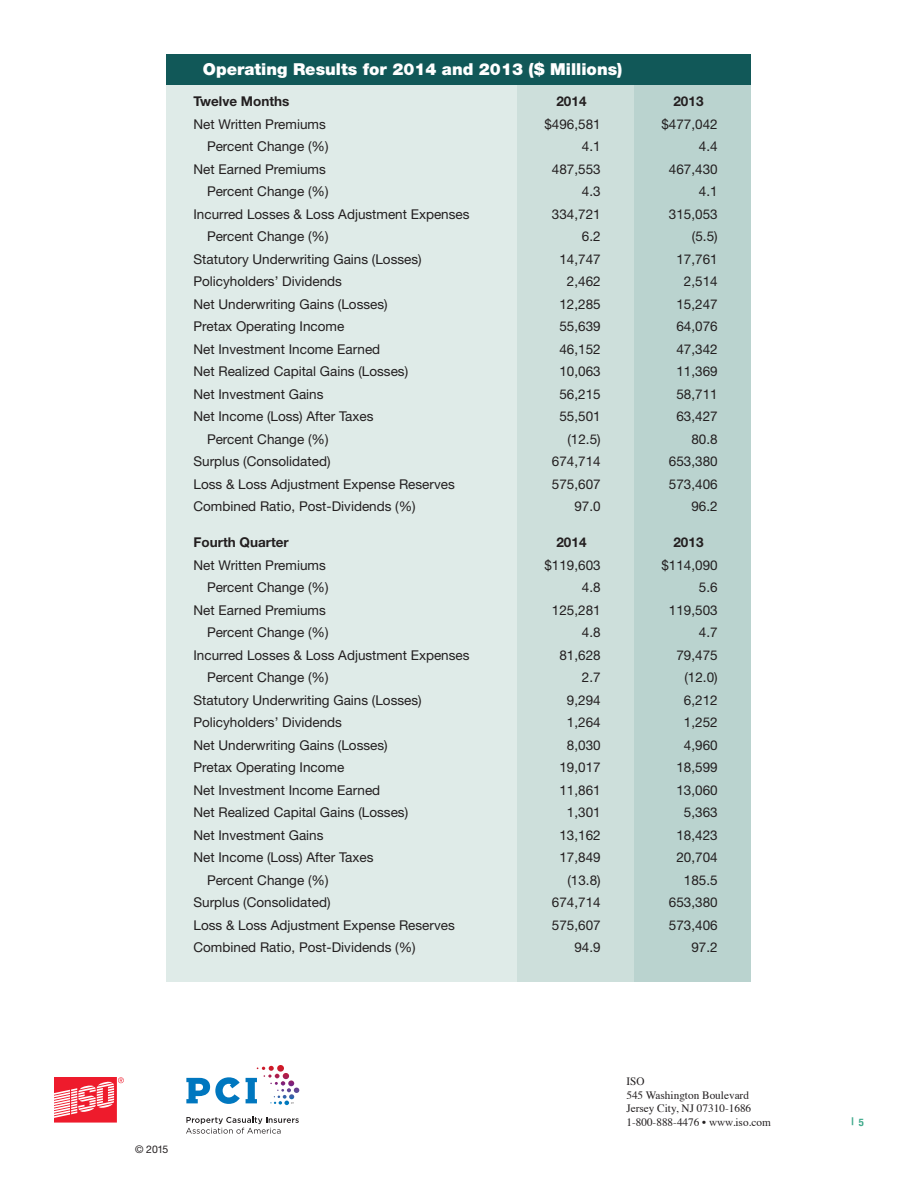
<style>
.page{position:relative;width:918px;height:1188px;background:#fff}
.page>*{position:absolute;margin:0;border:0;box-sizing:border-box;transform-origin:0 0}
.t1{font:900 16.5px "Helvetica Neue";color:#fff}
.t2{font:13.5px/22.5px "Helvetica Neue";color:#231f20}
.t3{font:700 13.5px "Helvetica Neue";color:#231f20}
.t4{font:11.25px "Times";color:#231f20}
.t5{font:10.5px "Helvetica Neue";color:#231f20}
.t6{font:700 condensed 10.5px "Helvetica Neue";color:#3da98a}
.s1{font-weight:700}
</style>
<div class="page">
<div style="left:166px;top:85px;width:352px;height:897px;background:#dfebe8"></div>
<div style="left:518px;top:85px;width:116px;height:897px;background:#cddfdb"></div>
<div style="left:634px;top:85px;width:118px;height:897px;background:#bad3cf"></div>
<div style="left:166px;top:54px;width:586px;height:31px;background:#115858"></div>
<svg style="left:186px;top:1117px;width:113px;height:17px"></svg>
<svg style="left:186px;top:1077px;width:54px;height:27px"></svg>
<svg style="left:246px;top:1065px;width:53px;height:40px"></svg>
<svg style="left:54px;top:1077px;width:70px;height:46px"></svg>
<p class="t1" style="left:203px;top:59px;width:421px">Operating Results for 2014 and 2013 ($ Millions)</p>
<p class="t2" style="left:194px;top:90px;width:134px"><span class="s1">Twelve Months<br></span>Net Written Premiums</p>
<p class="t2" style="left:207px;top:135px;width:123px">Percent Change (%)</p>
<p class="t2" style="left:194px;top:157px;width:134px">Net Earned Premiums</p>
<p class="t2" style="left:207px;top:180px;width:123px">Percent Change (%)</p>
<p class="t2" style="left:194px;top:202px;width:278px">Incurred Losses &amp; Loss Adjustment Expenses</p>
<p class="t2" style="left:207px;top:225px;width:123px">Percent Change (%)</p>
<p class="t2" style="left:194px;top:247px;width:230px">Statutory Underwriting Gains (Losses)</p>
<p class="t2" style="left:194px;top:270px;width:150px">Policyholders’ Dividends</p>
<p class="t2" style="left:194px;top:292px;width:196px">Net Underwriting Gains (Losses)</p>
<p class="t2" style="left:194px;top:315px;width:152px">Pretax Operating Income</p>
<p class="t2" style="left:194px;top:337px;width:188px">Net Investment Income Earned</p>
<p class="t2" style="left:194px;top:360px;width:216px">Net Realized Capital Gains (Losses)</p>
<p class="t2" style="left:194px;top:382px;width:132px">Net Investment Gains</p>
<p class="t2" style="left:194px;top:405px;width:182px">Net Income (Loss) After Taxes</p>
<p class="t2" style="left:207px;top:427px;width:123px">Percent Change (%)</p>
<p class="t2" style="left:194px;top:450px;width:139px">Surplus (Consolidated)</p>
<p class="t2" style="left:194px;top:472px;width:263px">Loss &amp; Loss Adjustment Expense Reserves</p>
<p class="t2" style="left:194px;top:495px;width:224px">Combined Ratio, Post-Dividends (%)</p>
<p class="t3" style="left:194px;top:534px;width:97px">Fourth Quarter</p>
<p class="t2" style="left:194px;top:553px;width:134px">Net Written Premiums</p>
<p class="t2" style="left:207px;top:576px;width:123px">Percent Change (%)</p>
<p class="t2" style="left:194px;top:598px;width:134px">Net Earned Premiums</p>
<p class="t2" style="left:207px;top:621px;width:123px">Percent Change (%)</p>
<p class="t2" style="left:194px;top:643px;width:278px">Incurred Losses &amp; Loss Adjustment Expenses</p>
<p class="t2" style="left:207px;top:666px;width:123px">Percent Change (%)</p>
<p class="t2" style="left:194px;top:688px;width:230px">Statutory Underwriting Gains (Losses)</p>
<p class="t2" style="left:194px;top:711px;width:150px">Policyholders’ Dividends</p>
<p class="t2" style="left:194px;top:733px;width:196px">Net Underwriting Gains (Losses)</p>
<p class="t2" style="left:194px;top:756px;width:152px">Pretax Operating Income</p>
<p class="t2" style="left:194px;top:778px;width:188px">Net Investment Income Earned</p>
<p class="t2" style="left:194px;top:801px;width:216px">Net Realized Capital Gains (Losses)</p>
<p class="t2" style="left:194px;top:823px;width:132px">Net Investment Gains</p>
<p class="t2" style="left:194px;top:846px;width:182px">Net Income (Loss) After Taxes</p>
<p class="t2" style="left:207px;top:868px;width:123px">Percent Change (%)</p>
<p class="t2" style="left:194px;top:891px;width:139px">Surplus (Consolidated)</p>
<p class="t2" style="left:194px;top:913px;width:263px">Loss &amp; Loss Adjustment Expense Reserves</p>
<p class="t2" style="left:194px;top:936px;width:224px">Combined Ratio, Post-Dividends (%)</p>
<p class="t3" style="left:556px;top:93px;width:32px">2014</p>
<p class="t2" style="left:544px;top:112px;width:58px">$496,581</p>
<p class="t2" style="left:582px;top:135px;width:20px">4.1</p>
<p class="t2" style="left:552px;top:157px;width:50px">487,553</p>
<p class="t2" style="left:582px;top:180px;width:20px">4.3</p>
<p class="t2" style="left:552px;top:202px;width:50px">334,721</p>
<p class="t2" style="left:582px;top:225px;width:20px">6.2</p>
<p class="t2" style="left:559px;top:247px;width:43px">14,747</p>
<p class="t2" style="left:567px;top:270px;width:35px">2,462</p>
<p class="t2" style="left:559px;top:292px;width:43px">12,285</p>
<p class="t2" style="left:559px;top:315px;width:43px">55,639</p>
<p class="t2" style="left:559px;top:337px;width:43px">46,152</p>
<p class="t2" style="left:559px;top:360px;width:43px">10,063</p>
<p class="t2" style="left:559px;top:382px;width:43px">56,215</p>
<p class="t2" style="left:559px;top:405px;width:43px">55,501</p>
<p class="t2" style="left:567px;top:427px;width:35px">(12.5)</p>
<p class="t2" style="left:552px;top:450px;width:50px">674,714</p>
<p class="t2" style="left:552px;top:472px;width:50px">575,607</p>
<p class="t2" style="left:574px;top:495px;width:28px">97.0</p>
<p class="t3" style="left:556px;top:534px;width:32px">2014</p>
<p class="t2" style="left:544px;top:553px;width:58px">$119,603</p>
<p class="t2" style="left:582px;top:576px;width:20px">4.8</p>
<p class="t2" style="left:552px;top:598px;width:50px">125,281</p>
<p class="t2" style="left:582px;top:621px;width:20px">4.8</p>
<p class="t2" style="left:559px;top:643px;width:43px">81,628</p>
<p class="t2" style="left:582px;top:666px;width:20px">2.7</p>
<p class="t2" style="left:567px;top:688px;width:35px">9,294</p>
<p class="t2" style="left:567px;top:711px;width:35px">1,264</p>
<p class="t2" style="left:567px;top:733px;width:35px">8,030</p>
<p class="t2" style="left:559px;top:756px;width:43px">19,017</p>
<p class="t2" style="left:559px;top:778px;width:43px">11,861</p>
<p class="t2" style="left:567px;top:801px;width:35px">1,301</p>
<p class="t2" style="left:559px;top:823px;width:43px">13,162</p>
<p class="t2" style="left:559px;top:846px;width:43px">17,849</p>
<p class="t2" style="left:567px;top:868px;width:35px">(13.8)</p>
<p class="t2" style="left:552px;top:891px;width:50px">674,714</p>
<p class="t2" style="left:552px;top:913px;width:50px">575,607</p>
<p class="t2" style="left:574px;top:936px;width:28px">94.9</p>
<p class="t3" style="left:673px;top:93px;width:32px">2013</p>
<p class="t2" style="left:661px;top:112px;width:58px">$477,042</p>
<p class="t2" style="left:699px;top:135px;width:20px">4.4</p>
<p class="t2" style="left:669px;top:157px;width:50px">467,430</p>
<p class="t2" style="left:699px;top:180px;width:20px">4.1</p>
<p class="t2" style="left:669px;top:202px;width:50px">315,053</p>
<p class="t2" style="left:692px;top:225px;width:27px">(5.5)</p>
<p class="t2" style="left:676px;top:247px;width:43px">17,761</p>
<p class="t2" style="left:684px;top:270px;width:35px">2,514</p>
<p class="t2" style="left:676px;top:292px;width:43px">15,247</p>
<p class="t2" style="left:676px;top:315px;width:43px">64,076</p>
<p class="t2" style="left:676px;top:337px;width:43px">47,342</p>
<p class="t2" style="left:676px;top:360px;width:43px">11,369</p>
<p class="t2" style="left:676px;top:382px;width:43px">58,711</p>
<p class="t2" style="left:676px;top:405px;width:43px">63,427</p>
<p class="t2" style="left:691px;top:427px;width:28px">80.8</p>
<p class="t2" style="left:669px;top:450px;width:50px">653,380</p>
<p class="t2" style="left:669px;top:472px;width:50px">573,406</p>
<p class="t2" style="left:691px;top:495px;width:28px">96.2</p>
<p class="t3" style="left:673px;top:534px;width:32px">2013</p>
<p class="t2" style="left:661px;top:553px;width:58px">$114,090</p>
<p class="t2" style="left:699px;top:576px;width:20px">5.6</p>
<p class="t2" style="left:669px;top:598px;width:50px">119,503</p>
<p class="t2" style="left:699px;top:621px;width:20px">4.7</p>
<p class="t2" style="left:676px;top:643px;width:43px">79,475</p>
<p class="t2" style="left:684px;top:666px;width:35px">(12.0)</p>
<p class="t2" style="left:684px;top:688px;width:35px">6,212</p>
<p class="t2" style="left:684px;top:711px;width:35px">1,252</p>
<p class="t2" style="left:684px;top:733px;width:35px">4,960</p>
<p class="t2" style="left:676px;top:756px;width:43px">18,599</p>
<p class="t2" style="left:676px;top:778px;width:43px">13,060</p>
<p class="t2" style="left:684px;top:801px;width:35px">5,363</p>
<p class="t2" style="left:676px;top:823px;width:43px">18,423</p>
<p class="t2" style="left:676px;top:846px;width:43px">20,704</p>
<p class="t2" style="left:684px;top:868px;width:35px">185.5</p>
<p class="t2" style="left:669px;top:891px;width:50px">653,380</p>
<p class="t2" style="left:669px;top:913px;width:50px">573,406</p>
<p class="t2" style="left:691px;top:936px;width:28px">97.2</p>
<p class="t5" style="left:135px;top:1143px;width:35px">© 2015</p>
<p class="t4" style="left:626px;top:1071px;width:20px">ISO</p>
<p class="t4" style="left:626px;top:1085px;width:124px">545 Washington Boulevard</p>
<p class="t4" style="left:626px;top:1098px;width:126px">Jersey City, NJ 07310-1686</p>
<p class="t4" style="left:626px;top:1112px;width:146px">1-800-888-4476 • www.iso.com</p>
<p class="t6" style="left:852px;top:1113px;width:14px">| 5</p>
</div>
